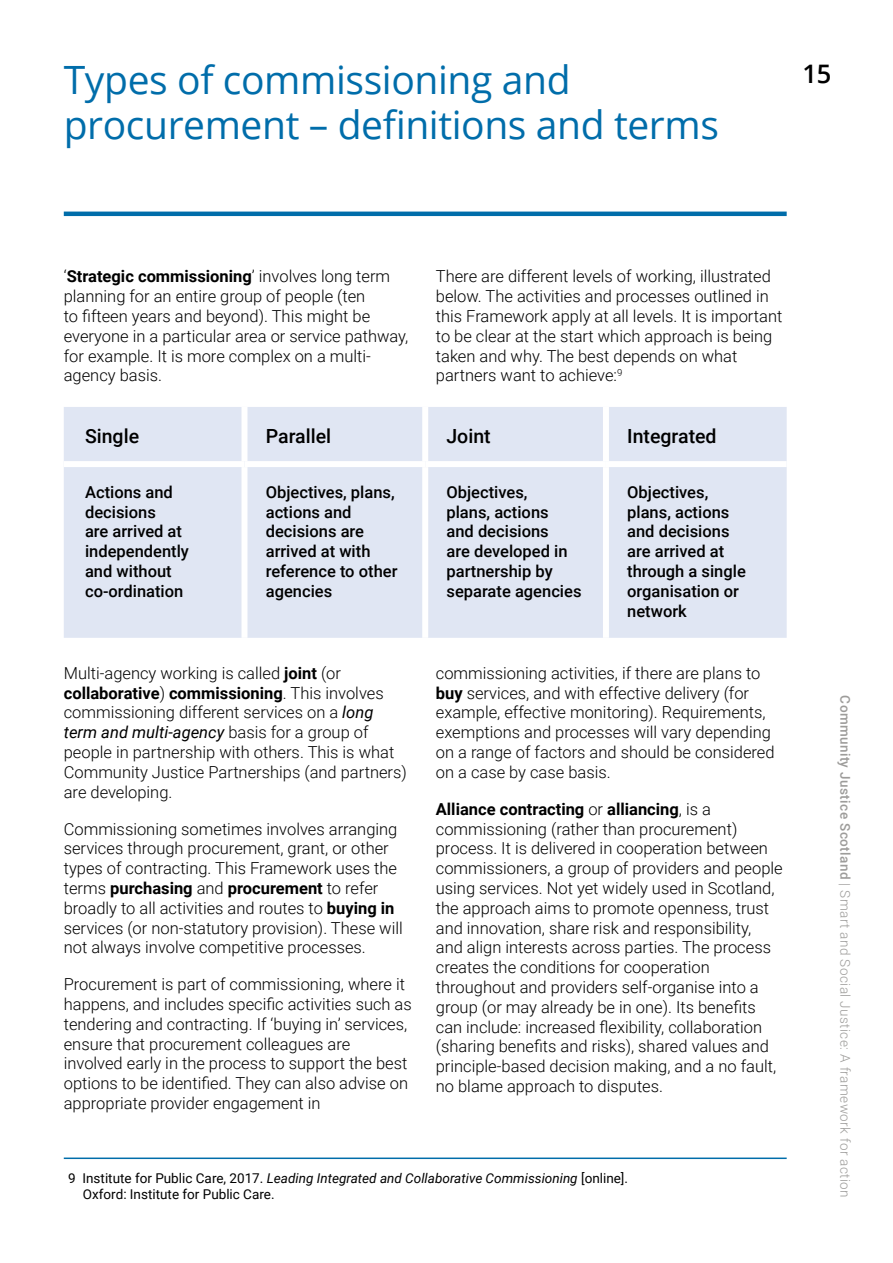
<style>
.page{position:relative;width:893px;height:1263px;background:#fff}
.page>*{position:absolute;margin:0;border:0;box-sizing:border-box;transform-origin:0 0}
.t1{font:39px/45px "Open Sans";letter-spacing:-.01em;color:#006daa}
.t2{font:600 25.5px "Open Sans";color:#000}
.t3{font:500 19.5px "Roboto";color:#000}
.t4{font:300 16.5px/19.8px "Roboto";color:#000}
.t5{font:500 16.5px/19.8px "Roboto";color:#000}
.t6{font:13.5px/16.2px "Roboto";color:#000}
.t7{font:300 13.5px "Roboto";letter-spacing:.03em;color:#9d9c9a}
.s1{font-weight:700}
.s2{font-weight:400;font-style:italic}
.s3{font-style:italic}
.s4{font-weight:500}
</style>
<div class="page">
<hr style="left:64px;top:212px;width:723px;height:4px;background:#006daa">
<hr style="left:64px;top:1157px;width:723px;height:2px;background:#006daa">
<div style="left:64px;top:407px;width:723px;height:231px;background:#e0e6f3"></div>
<div style="left:422px;top:407px;width:6px;height:54px;background:#fff"></div>
<div style="left:603px;top:407px;width:6px;height:54px;background:#fff"></div>
<div style="left:422px;top:467px;width:6px;height:171px;background:#fff"></div>
<div style="left:603px;top:467px;width:6px;height:171px;background:#fff"></div>
<div style="left:64px;top:461px;width:180px;height:6px;background:#fff"></div>
<div style="left:244px;top:461px;width:181px;height:6px;background:#fff"></div>
<div style="left:425px;top:461px;width:181px;height:6px;background:#fff"></div>
<div style="left:606px;top:461px;width:181px;height:6px;background:#fff"></div>
<div style="left:241px;top:407px;width:6px;height:54px;background:#fff"></div>
<div style="left:241px;top:467px;width:6px;height:171px;background:#fff"></div>
<h1 class="t1" style="left:64px;top:56px;width:657px">Types of commissioning and procurement – definitions and terms</h1>
<h2 class="t2" style="left:802px;top:56px;width:31px">15</h2>
<p class="t4" style="left:64px;top:266px;width:346px">‘<span class="s1">Strategic commissioning</span>’ involves long term planning for an entire group of people (ten<br>to fifteen years and beyond). This might be everyone in a particular area or service pathway, for example. It is more complex on a multi&shy;agency basis.</p>
<p class="t4" style="left:436px;top:266px;width:348px">There are different levels of working, illustrated below. The activities and processes outlined in this Framework apply at all levels. It is important to be clear at the start which approach is being taken and why. The best depends on what partners want to achieve:<sup>9</sup></p>
<p class="t3" style="left:85px;top:422px;width:56px">Single</p>
<p class="t3" style="left:266px;top:422px;width:67px">Parallel</p>
<p class="t3" style="left:446px;top:422px;width:46px">Joint</p>
<p class="t3" style="left:627px;top:422px;width:91px">Integrated</p>
<p class="t5" style="left:85px;top:481px;width:105px">Actions and decisions<br>are arrived at independently and without co-ordination</p>
<p class="t5" style="left:266px;top:481px;width:133px">Objectives, plans, actions and decisions are arrived at with reference to other agencies</p>
<p class="t5" style="left:446px;top:481px;width:137px">Objectives,<br>plans, actions<br>and decisions<br>are developed in partnership by separate agencies</p>
<p class="t5" style="left:627px;top:481px;width:120px">Objectives, plans, actions and decisions are arrived at through a single organisation or network</p>
<p class="t4" style="left:64px;top:662px;width:345px">Multi-agency working is called <span class="s1">joint</span> (or <span class="s1">collaborative</span>) <span class="s1">commissioning</span>. This involves commissioning different services on a <span class="s2">long term and multi-agency</span> basis for a group of people in partnership with others. This is what Community Justice Partnerships (and partners) are developing.</p>
<p class="t4" style="left:64px;top:818px;width:341px">Commissioning sometimes involves arranging services through procurement, grant, or other types of contracting. This Framework uses the terms <span class="s1">purchasing</span> and <span class="s1">procurement</span> to refer broadly to all activities and routes to <span class="s1">buying in </span>services (or non-statutory provision). These will not always involve competitive processes.</p>
<p class="t4" style="left:64px;top:974px;width:350px">Procurement is part of commissioning, where it happens, and includes specific activities such as tendering and contracting. If ‘buying in’ services, ensure that procurement colleagues are involved early in the process to support the best options to be identified. They can also advise on appropriate provider engagement in</p>
<p class="t4" style="left:436px;top:662px;width:340px">commissioning activities, if there are plans to <span class="s1">buy</span> services, and with effective delivery (for example, effective monitoring). Requirements, exemptions and processes will vary depending on a range of factors and should be considered on a case by case basis.</p>
<p class="t4" style="left:436px;top:798px;width:348px"><span class="s1">Alliance contracting</span> or <span class="s1">alliancing</span>, is a commissioning (rather than procurement) process. It is delivered in cooperation between commissioners, a group of providers and people using services. Not yet widely used in Scotland, the approach aims to promote openness, trust and innovation, share risk and responsibility,<br>and align interests across parties. The process creates the conditions for cooperation throughout and providers self-organise into a group (or may already be in one). Its benefits can include: increased flexibility, collaboration (sharing benefits and risks), shared values and principle-based decision making, and a no fault, no blame approach to disputes.</p>
<p class="t6" style="left:83px;top:1169px;width:547px;text-indent:-15px">9 Institute for Public Care, 2017. <span class="s3">Leading Integrated and Collaborative Commissioning</span> [online].<br>Oxford: Institute for Public Care.</p>
<p class="t7" style="left:855px;top:695px;width:504px;rotate:90deg"><span class="s4">Community Justice Scotland</span> | Smart and Social Justice: A framework for action</p>
</div>
